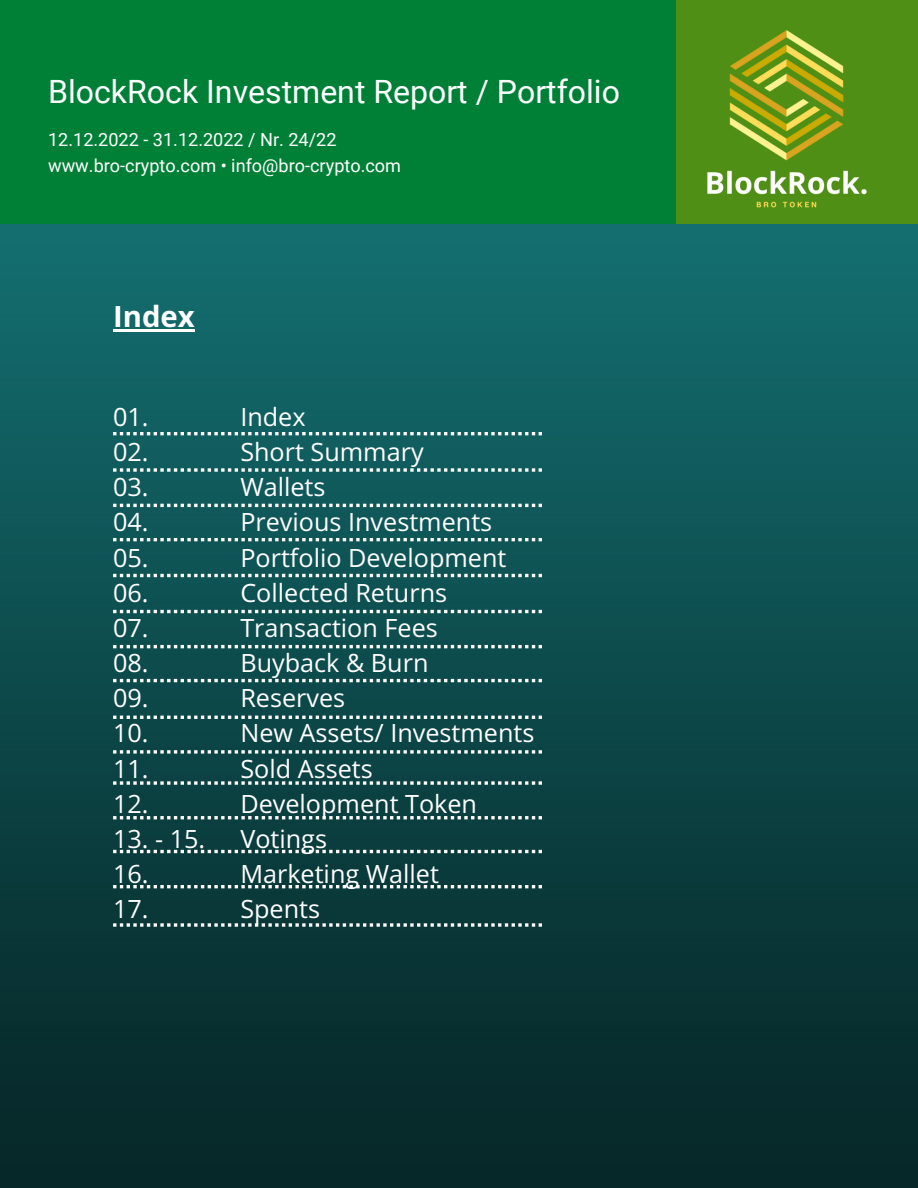
<style>
.page{position:relative;width:918px;height:1188px;background:#fff}
.page>*{position:absolute;margin:0;border:0;box-sizing:border-box;transform-origin:0 0}
.t1{font:32.1px "Roboto";color:#fff}
.t2{font:700 29.25px "Open Sans Hebrew";color:#fff}
.t3{font:25.2px/35.1px "Open Sans Hebrew";color:#fff}
.t4{font:18.15px/26.4px "Roboto";color:#fff}
</style>
<div class="page">
<img style="left:0;top:224px;width:918px;height:964px">
<div style="left:0;top:0;width:811px;height:224px;background:#008037"></div>
<div style="left:676px;top:0;width:242px;height:224px;background:#4f8f15"></div>
<img style="left:707px;top:30px;width:160px;height:178px">
<hr style="left:113px;top:329px;width:82px;height:2px;background:#fff">
<svg style="left:113px;top:468px;width:429px;height:4px"></svg>
<svg style="left:113px;top:504px;width:429px;height:3px"></svg>
<svg style="left:113px;top:538px;width:429px;height:3px"></svg>
<svg style="left:113px;top:610px;width:429px;height:3px"></svg>
<svg style="left:113px;top:574px;width:429px;height:3px"></svg>
<svg style="left:113px;top:645px;width:429px;height:3px"></svg>
<svg style="left:113px;top:679px;width:429px;height:3px"></svg>
<svg style="left:113px;top:716px;width:429px;height:3px"></svg>
<svg style="left:113px;top:750px;width:429px;height:4px"></svg>
<svg style="left:113px;top:432px;width:429px;height:3px"></svg>
<svg style="left:113px;top:781px;width:429px;height:4px"></svg>
<svg style="left:113px;top:816px;width:429px;height:3px"></svg>
<svg style="left:113px;top:850px;width:429px;height:3px"></svg>
<svg style="left:113px;top:885px;width:429px;height:3px"></svg>
<svg style="left:113px;top:923px;width:429px;height:4px"></svg>
<p class="t1" style="left:48px;top:73px;width:573px">BlockRock Investment Report / Portfolio</p>
<p class="t4" style="left:48px;top:127px;width:355px">12.12.2022 - 31.12.2022 / Nr. 24/22 www.bro-crypto.com • info@bro-crypto.com</p>
<p class="t2" style="left:113px;top:296px;width:83px">Index</p>
<p class="t3" style="left:113px;top:399px;width:37px;text-align:justify">01.<br>02.<br>03.<br>04.<br>05.<br>06.<br>07.<br>08.<br>09.<br>10.<br>11.<br>12.</p>
<p class="t3" style="left:113px;top:821px;width:94px">13. - 15.<br>16.<br>17.</p>
<p class="t3" style="left:240px;top:399px;width:296px">Index<br>Short Summary<br>Wallets<br>Previous Investments<br>Portfolio Development<br>Collected Returns<br>Transaction Fees<br>Buyback &amp; Burn<br>Reserves<br>New Assets/ Investments<br>Sold Assets<br>Development Token<br>Votings<br>Marketing Wallet<br>Spents</p>
</div>
